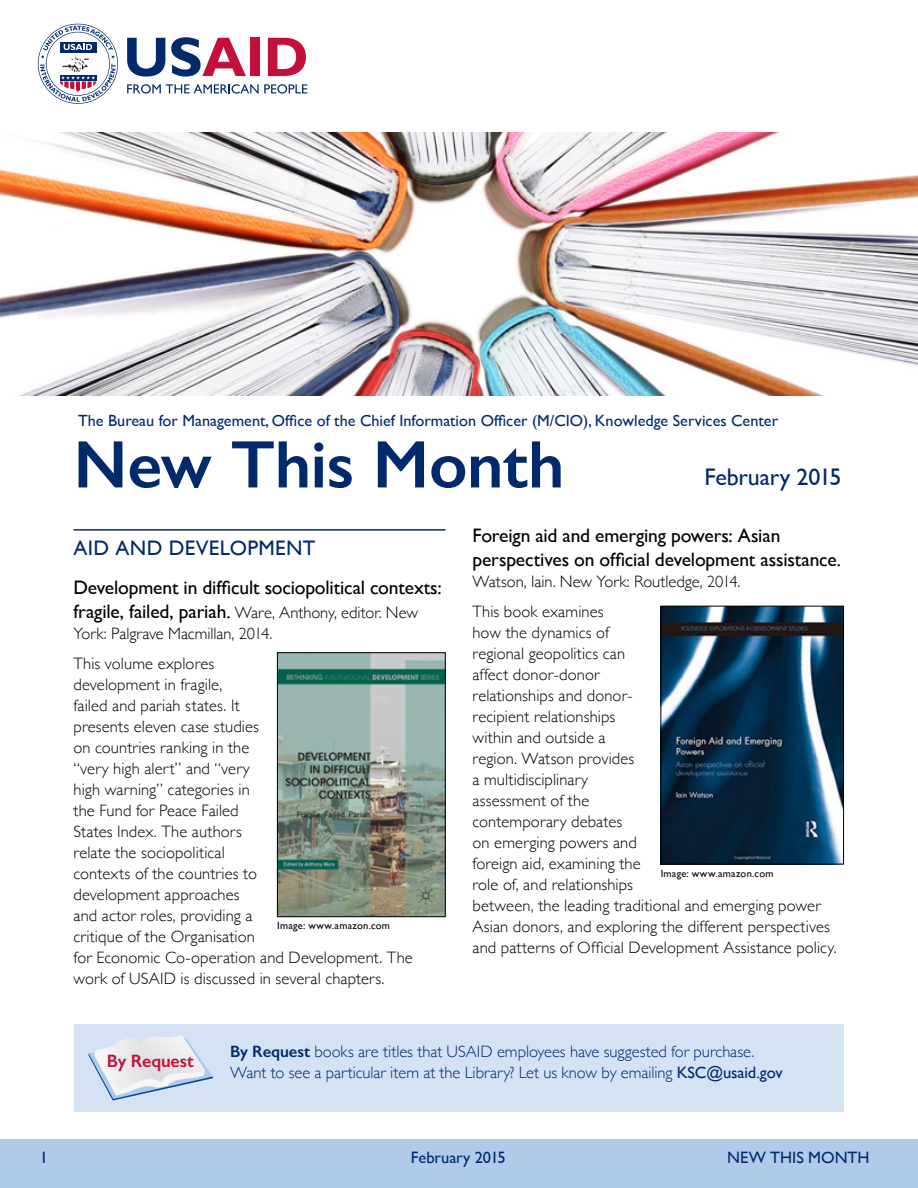
<style>
.page{position:relative;width:918px;height:1188px;background:#fff}
.page>*{position:absolute;margin:0;border:0;box-sizing:border-box;transform-origin:0 0}
.t1{font:600 67.5px "Gill Sans";letter-spacing:-.005em;color:#002a6c}
.t2{font:24px "Gill Sans";letter-spacing:-.01em;color:#002a6c}
.t3{font:21px "Gill Sans";letter-spacing:.02em;color:#002a6c}
.t4{font:19.5px/24px "Gill Sans";letter-spacing:-.01em;color:#000}
.t5{font:600 18px "Gill Sans";letter-spacing:-.01em;color:#c2113a}
.t6{font:300 16.5px/21px "Gill Sans";letter-spacing:.005em;color:#000}
.t7{font:300 16.5px/21px "Gill Sans";letter-spacing:-.005em;color:#002a6c}
.t8{font:16.5px "Gill Sans";color:#002a6c}
.t9{font:16.2px "Gill Sans";color:#002a6c}
.t10{font:10.5px "Gill Sans";letter-spacing:.025em;color:#000}
.s1{font-weight:400;font-size:19.5px}
.s2{font-weight:600}
.s3{font-weight:400}
</style>
<div class="page">
<div style="left:0;top:1139px;width:918px;height:49px;background:#b0cbea"></div>
<img style="left:0;top:132px;width:918px;height:263px">
<div style="left:74px;top:1024px;width:770px;height:88px;background:#d5e2f4"></div>
<svg style="left:127px;top:38px;width:38px;height:39px"></svg>
<svg style="left:171px;top:37px;width:75px;height:40px"></svg>
<div style="left:250px;top:38px;width:10px;height:38px;background:#c3103a"></div>
<svg style="left:268px;top:38px;width:38px;height:38px"></svg>
<svg style="left:127px;top:84px;width:180px;height:10px"></svg>
<svg style="left:38px;top:24px;width:80px;height:80px"></svg>
<hr style="left:74px;top:529px;width:372px;height:2px;background:#002a6c">
<img style="left:279px;top:655px;width:165px;height:260px">
<div style="left:277px;top:653px;width:169px;height:264px;border:1px solid #000"></div>
<img style="left:663px;top:608px;width:179px;height:254px">
<div style="left:661px;top:606px;width:183px;height:258px;border:1px solid #000"></div>
<svg style="left:89px;top:1035px;width:124px;height:66px"></svg>
<p class="t9" style="left:78px;top:411px;width:702px">The Bureau for Management, Office of the Chief Information Officer (M/CIO), Knowledge Services Center</p>
<h1 class="t1" style="left:74px;top:424px;width:492px">New This Month</h1>
<h2 class="t2" style="left:704px;top:462px;width:139px">February 2015</h2>
<p class="t3" style="left:74px;top:535px;width:243px">AID AND DEVELOPMENT</p>
<p class="t4" style="left:74px;top:575px;width:370px">Development in difficult sociopolitical contexts:</p>
<p class="t6" style="left:74px;top:601px;width:346px"><span class="s1">fragile, failed, pariah.</span> Ware, Anthony, editor. New<br>York: Palgrave Macmillan, 2014.</p>
<p class="t6" style="left:74px;top:652px;width:341px">This volume explores<br>development in fragile,<br>failed and pariah states. It<br>presents eleven case studies<br>on countries ranking in the<br>“very high alert” and “very<br>high warning” categories in<br>the Fund for Peace Failed<br>States Index. The authors<br>relate the sociopolitical<br>contexts of the countries to<br>development approaches<br>and actor roles, providing a<br>critique of the Organisation<br>for Economic Co-operation and Development. The work of USAID is discussed in several chapters.</p>
<p class="t10" style="left:277px;top:919px;width:114px">Image: www.amazon.com</p>
<p class="t4" style="left:472px;top:523px;width:370px">Foreign aid and emerging powers: Asian perspectives on official development assistance.</p>
<p class="t6" style="left:473px;top:565px;width:270px;line-height:30px">Watson, Iain. New York: Routledge, 2014.<br>This book examines</p>
<p class="t6" style="left:473px;top:621px;width:366px">how the dynamics of<br>regional geopolitics can<br>affect donor-donor<br>relationships and donor-<br>recipient relationships<br>within and outside a<br>region. Watson provides<br>a multidisciplinary<br>assessment of the<br>contemporary debates<br>on emerging powers and<br>foreign aid, examining the<br>role of, and relationships<br>between, the leading traditional and emerging power<br>Asian donors, and exploring the different perspectives and patterns of Official Development Assistance policy.</p>
<p class="t10" style="left:661px;top:868px;width:114px">Image: www.amazon.com</p>
<p class="t5" style="left:107px;top:1050px;width:89px">By Request</p>
<p class="t7" style="left:230px;top:1041px;width:554px"><span class="s2">By Request</span> books are titles that USAID employees have suggested for purchase.<br>Want to see a particular item at the Library? Let us know by emailing <span class="s3">KSC@usaid.gov</span></p>
<p class="t8" style="left:40px;top:1148px;width:10px">1</p>
<p class="t8" style="left:411px;top:1148px;width:97px">February 2015</p>
<p class="t8" style="left:727px;top:1148px;width:144px">NEW THIS MONTH</p>
</div>
